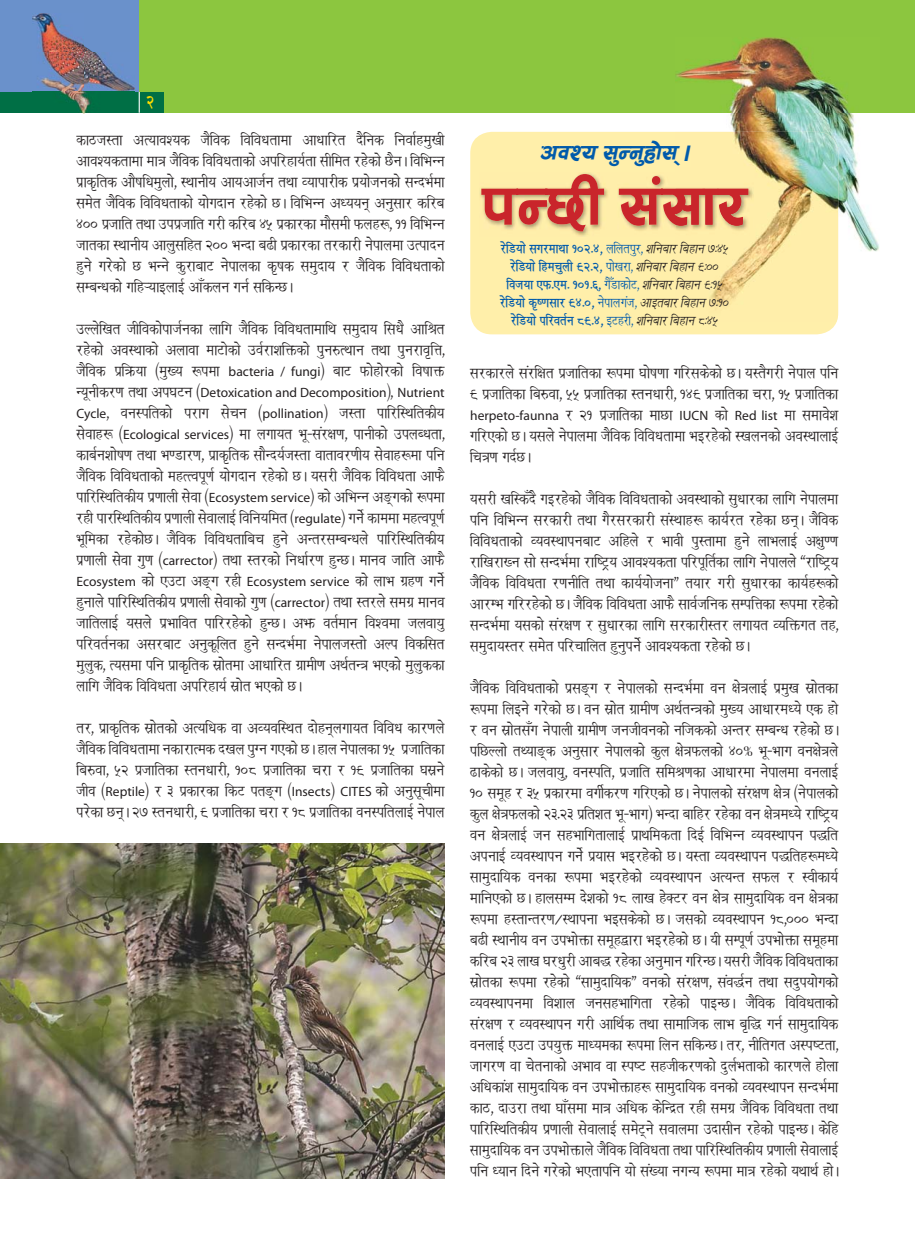
<style>
.page{position:relative;width:915px;height:1255px;background:#fff}
.page>*{position:absolute;margin:0;border:0;box-sizing:border-box;transform-origin:0 0}
.t1{font:italic 700 28.5px "CV Arap";color:#005aaa;scale:.95 1}
.t2{font:18.75px/21px "CV Samsmriti";color:#231f20;text-align:justify}
.t3{font:700 16.5px/18px "CV Samsmriti";color:#005aaa;text-align:center;scale:.95 1}
.t4{font:700 16.5px "Hindi Sanskrit";color:#fd0}
.t5{font:13.5px "Myriad Pro";color:#231f20}
.s1{font-family:"Myriad Pro";font-size:13.5px}
.s2{font-family:"CV Samsmriti";font-size:18.75px}
.s3{font-weight:400}
.s4{font-weight:400;font-style:italic;color:#231f20}
</style>
<div class="page">
<div style="left:0;top:0;width:914px;height:113px;background:#8cc63f"></div>
<div style="left:0;top:0;width:139px;height:112px;background:#6a91cb"></div>
<div style="left:0;top:92px;width:164px;height:21px;background:#006f45"></div>
<svg style="left:139px;top:92px;width:1px;height:21px"></svg>
<img style="left:32px;top:14px;width:102px;height:100px">
<div style="left:470px;top:132px;width:367px;height:202px;background:#ffefaa;border-radius:22px"></div>
<img style="left:480px;top:173px;width:111px;height:63px">
<svg style="left:481px;top:174px;width:194px;height:57px"></svg>
<img style="left:675px;top:37px;width:204px;height:284px">
<img style="left:675px;top:132px;width:162px;height:190px">
<img style="left:675px;top:141px;width:15px;height:25px">
<img style="left:675px;top:189px;width:73px;height:37px">
<img style="left:0;top:843px;width:444px;height:335px">
<p class="t4" style="left:145px;top:95px;width:11px">2</p>
<p class="t2" style="left:77px;top:128px;width:369px">sf7h:tf cTofjZos h³ljs ljljwtfdf cfwfl¦t b³lgs lgjf{xd'vL cfjZostfdf dfq h³ljs ljljwtfsf² ckl¦xfo{tf ;Lldt ¦x²sf² 5³gF ljleGg k|fs[lts cf³Èlwd'nf², :yfgLo cfocfh{g tyf Jofkf¦Ls k|of²hgsf² ;Gbe{df ;d²t h³ljs ljljwtfsf² of²ubfg ¦x²sf² 5F ljleGg cWoogμ cg';f¦ sl¦a $)) k|hflt tyf pkk|hflt u¦L sl¦a $% k|sf¦sf df³;dL Šnx¿, !! ljleGg hftsf :yfgLo cfn';lxt @)) eGbf a9L k|sf¦sf t¦sf¦L g²kfndf pTkfbg x'g² u¦²sf² 5 eGg² s'¦faf6 g²kfnsf s[Ès ;d'bfo ¦ h³ljs ljljwtfsf² ;DaGwsf² ulx¥ofOnfO{ cf“sng ug{ ;lsG5F</p>
<p class="t2" style="left:77px;top:317px;width:369px">pNn²lvt hLljsf²kfh{gsf nflu h³ljs ljljwtfdfly ;d'bfo l;w³ cfl&gt;t ¦x²sf² cj:yfsf² cnfjf df6f²sf² pj{¦fzlQmsf² k'g?Tyfg tyf k'g¦fj[lQ, h³ljs k|lqmof -d'Vo ¿kdf <span class="s1">bacteria / fungi</span>_ af6 Šf²xf²¦sf² ljÈfQm</p>
<p class="t5" style="left:77px;top:387px;width:369px"><span class="s2">Go"gLs¦Ø tyf ck36g -</span>Detoxication and Decomposition<span class="s2">_,</span> Nutrient</p>
<p class="t2" style="left:77px;top:401px;width:369px"><span class="s1">Cycle</span>, jg:kltsf² k¦fu ;²rg -<span class="s1">pollination</span>_ h:tf kfl¦l:yltsLo ;²jfx¿ -<span class="s1">Ecological services</span>_ df nufot e"–;+¦ÔØ, kfgLsf² pknAwtf, sfa{gzf²ÈØ tyf e08f¦Ø, k|fs[lts ;f³Gbo{h:tf jftfj¦ØLo ;²jfx¿df klg h³ljs ljljwtfsf² dxTTjk"Ø{ of²ubfg ¦x²sf² 5F o;¦L h³ljs ljljwtf cfŠ³ kfl¦l:yltsLo k|ØfnL ;²jf -<span class="s1">Ecosystem service</span>_ sf² cleGg cªμusf² ¿kdf ¦xL kf¦l:yltsLo k|ØfnL ;²jfnfO{ ljlgoldt -<span class="s1">regulate</span>_ ug{² sfddf dxTjk"Ø{ e"ldsf ¦x²sf²5F h³ljs ljljwtflar x'g² cGt¦;DaGwn² kfl¦l:yltsLo k|ØfnL ;²jf u'Ø -<span class="s1">carrector</span>_ tyf :t¦sf² lgwf{¦Ø x'G5F dfgj hflt cfŠ³<br><span class="s1">Ecosystem</span> sf² Pp6f cªμu ¦xL <span class="s1">Ecosystem service</span> sf² nfe u|xØ ug²{ x'gfn² kfl¦l:yltsLo k|ØfnL ;²jfsf² u'Ø -<span class="s1">carrector</span>_ tyf :t¦n² ;du|dfgj hfltnfO{ o;n² k|efljt kfl¦¦x²sf² x'G5F cem jt{dfg ljZjdf hnjfo' kl¦jt{gsf c;¦af6 cg's"lnt x'g² ;Gbe{df g²kfnh:tf² cNk ljsl;t d'n's, To;df klg k|fs[lts ;|f²tdf cfwfl¦t u|fdLØ cy{tGq ePsf² d'n'ssf nflu h³ljs ljljwtf ckl¦xfo{ ;|f²t ePsf² 5F</p>
<p class="t2" style="left:77px;top:716px;width:369px">t¦, k|fs[lts ;|f²tsf² cTolws jf cJojl:yt bf²xgμnufot ljljw sf¦Øn² h³ljs ljljwtfdf gsf¦fTds bvn k'Ug uPsf² 5F xfn g²kfnsf !% k|hfltsf la?jf, %@ k|hfltsf :tgwf¦L, !)* k|hfltsf r¦f ¦ !( k|hfltsf 3;|g² hLj -<span class="s1">Reptile</span>_ ¦ # k|sf¦sf ls6 ktªμu -<span class="s1">Insects</span>_ <span class="s1">CITES</span> sf² cg';"rLdf k¦²sf 5gμF @&amp; :tgwf¦L, ( k|hfltsf r¦f ¦ !* k|hfltsf jg:kltnfO{ g²kfn</p>
<h1 class="t1" style="left:540px;top:134px;width:159px">cjZo ;'Gg'xf];\F</h1>
<p class="t3" style="left:500px;top:238px;width:243px">/]l8of] ;u/dfyf !)@=$, <span class="s3">nlntk'/,</span> <span class="s4">zlgaf/ laxfg &amp;M$% </span>/]l8of] lxdr'nL (@=@, <span class="s3">kf]v/f,</span> <span class="s4">zlgaf/ laxfg (M)) </span>ljhof PŠ=Pd= !)!=^, <span class="s3">uÄ8fsf]6,</span> <span class="s4">zlgaf/ laxfg (M!% </span>/]l8of] s[i0f;f/ ($=), <span class="s3">g]kfnu+h,</span> <span class="s4">cfOtaf/ laxfg &amp;M!) </span>/]l8of] kl/jt{g *(=$, <span class="s3">O6x/L,</span> <span class="s4">zlgaf/ laxfg *M$%</span></p>
<p class="t2" style="left:470px;top:360px;width:369px">;¦sf¦n² ;+¦lÔt k|hfltsf ¿kdf 3f²ÈØf ul¦;s²sf² 5F o:t³u¦L g²kfn klg ( k|hfltsf la?jf, %% k|hfltsf :tgwf¦L, !$( k|hfltsf r¦f, !% k|hfltsf <span class="s1">herpeto-faunna</span> ¦ @! k|hfltsf df5f <span class="s1">IUCN</span> sf² <span class="s1">Red list</span> df ;dfj²z ul¦Psf² 5F o;n² g²kfndf h³ljs ljljwtfdf eO¦x²sf² :vngsf² cj:yfnfO{ lrqØ ub{5F</p>
<p class="t2" style="left:470px;top:486px;width:370px">o;¦L vl:s“b³ uO¦x²sf² h³ljs ljljwtfsf² cj:yfsf² ;'wf¦sf nflu g²kfndf klg ljleGg ;¦sf¦L tyf u³¦;¦sf¦L ;+:yfx¿ sfo{¦t ¦x²sf 5gμF h³ljs ljljwtfsf² Joj:yfkgaf6 clxn² ¦ efjL k':tfdf x'g² nfenfO{ cÔ'0Ø ¦flv¦fVg ;f² ;Gbe{df ¦fli6«o cfjZostf kl¦k"lt{sf nflu g²kfnn² æ¦fli6«o h³ljs ljljwtf ¦ØgLlt tyf sfo{of²hgfÆ tof¦ u¦L ;'wf¦sf sfo{x¿sf² cf¦De ul¦¦x²sf² 5F h³ljs ljljwtf cfŠ³ ;fj{hlgs ;DklQsf ¿kdf ¦x²sf² ;Gbe{df o;sf² ;+¦ÔØ ¦ ;'wf¦sf nflu ;¦sf¦L:t¦ nufot JolQmut tx, ;d'bfo:t¦ ;d²t kl¦rflnt x'g'kg²{ cfjZostf ¦x²sf² 5F</p>
<p class="t2" style="left:470px;top:675px;width:369px">h³ljs ljljwtfsf² k|;ªμu ¦ g²kfnsf² ;Gbe{df jg Ô²qnfO{ k|d'v ;|f²tsf ¿kdf lnOg² u¦²sf² 5F jg ;|f²t u|fdLØ cy{tGqsf² d'Vo cfwf¦dWo² Ps xf² ¦ jg ;|f²t;“u g²kfnL u|fdLØ hghLjgsf² glhssf² cGt¦ ;DaGw ¦x²sf² 5F kl5Nnf² tYofªμs cg';f¦ g²kfnsf² s'n Ô²qŠnsf² $)® e"–efu jgÔ²qn²<br>9fs²sf² 5F hnjfo', jg:klt, k|hflt ;ld&gt;Øsf cfwf¦df g²kfndf jgnfO{ !) ;d"x ¦ #% k|sf¦df juL{s¦Ø ul¦Psf² 5F g²kfnsf² ;+¦ÔØ Ô²q -g²kfnsf² s'n Ô²qŠnsf² @#=@# k|ltzt e"–efu_ eGbf aflx¦ ¦x²sf jg Ô²qdWo² ¦fli6«o jg Ô²qnfO{ hg ;xeflutfnfO{ k|fyldstf lbO{ ljleGg Joj:yfkg k4lt ckgfO{ Joj:yfkg ug{² k|of; eO¦x²sf² 5F o:tf Joj:yfkg k4ltx¿dWo² ;fd'bflos jgsf ¿kdf eO¦x²sf² Joj:yfkg cToGt ;Šn ¦ :jLsfo{ dflgPsf² 5F xfn;Dd b²zsf² !* nfv x²S6¦ jg Ô²q ;fd'bflos jg Ô²qsf ¿kdf x:tfGt¦Ø÷:yfkgf eO;s²sf² 5F h;sf² Joj:yfkg !*,))) eGbf a9L :yfgLo jg pkef²Qmf ;d"xåf¦f eO¦x²sf² 5F oL ;Dk"Ø{ pkef²Qmf ;d"xdf sl¦a @# nfv 3¦w'¦L cfa4 ¦x²sf cg'dfg ul¦G5F o;¦L h³ljs ljljwtfsf ;|f²tsf ¿kdf ¦x²sf² æ;fd'bflosÆ jgsf² ;+¦ÔØ, ;+j4{g tyf ;b'kof²usf²<br>Joj:yfkgdf ljzfn hg;xeflutf ¦x²sf² kfOG5F h³ljs ljljwtfsf² ;+¦ÔØ ¦ Joj:yfkg u¦L cfly{s tyf ;fdflhs nfe a[l4 ug{ ;fd'bflos jgnfO{ Pp6f pko'Qm dfWodsf ¿kdf lng ;lsG5F t¦, gLltut c:ki6tf, hfu¦Ø jf r²tgfsf² cefj jf :ki6 ;xhLs¦Øsf² b'n{etfsf² sf¦Øn² xf²nf clwsf+z ;fd'bflos jg pkef²Qmfx¿ ;fd'bflos jgsf² Joj:yfkg ;Gbe{df sf7, bfp¦f tyf 3f“;df dfq clws s²lGb|t ¦xL ;du|h³ljs ljljwtf tyf kfl¦l:yltsLo k|ØfnL ;²jfnfO{ ;d²6μg² ;jfndf pbf;Lg ¦x²sf² kfOG5F s²lx ;fd'bflos jg pkef²Qmfn² h³ljs ljljwtf tyf kfl¦l:yltsLo k|ØfnL ;²jfnfO{ klg Wofg lbg² u¦²sf² ePtfklg of² ;+Vof guGo ¿kdf dfq ¦x²sf² oyfy{ xf²F</p>
</div>
